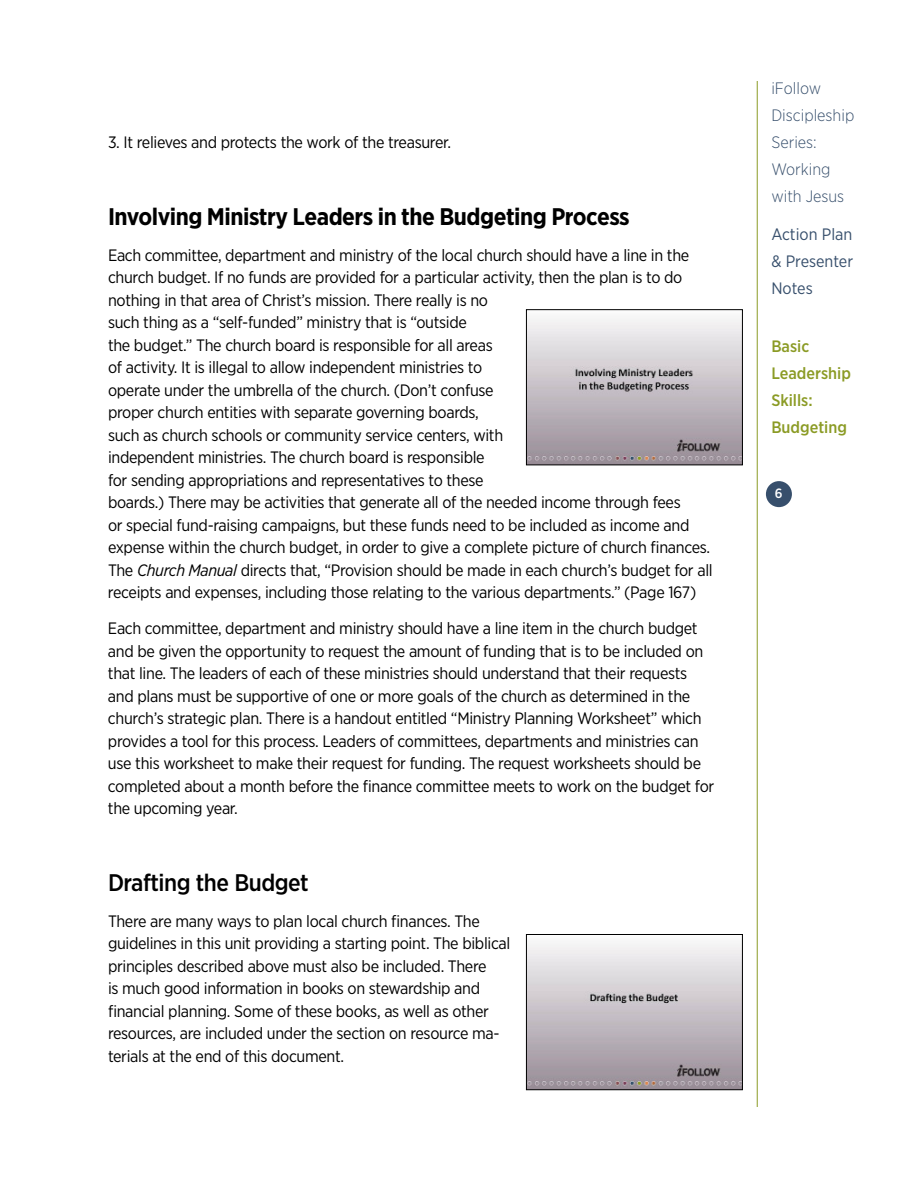
<style>
.page{position:relative;width:918px;height:1188px;background:#fff}
.page>*{position:absolute;margin:0;border:0;box-sizing:border-box;transform-origin:0 0}
.t1{font:700 24px "Gotham Narrow";letter-spacing:-.02em;color:#000}
.t2{font:500 24px "Gotham Narrow";letter-spacing:-.02em;color:#000}
.t3{font:16.5px/22.5px "Gotham Narrow";letter-spacing:-.02em;color:#000}
.t4{font:300 16.5px/27px "Gotham Narrow";color:#374f6c}
.t5{font:500 16.5px/27px "Gotham Narrow";color:#8b9b25}
.t6{font:16.5px/27px "Gotham Narrow";color:#374f6c;text-align:justify}
.t7{font:500 13.5px "Gotham Narrow";color:#fff}
.s1{font-style:italic}
</style>
<div class="page">
<div style="left:766px;top:481px;width:26px;height:26px;background:#374f6c;border-radius:50%"></div>
<hr style="left:757px;top:81px;width:1px;height:1026px;background:#8b9b25">
<img style="left:528px;top:319px;width:213px;height:144px">
<div style="left:526px;top:309px;width:217px;height:156px;border:1px solid #000"></div>
<img style="left:528px;top:944px;width:213px;height:144px">
<div style="left:526px;top:934px;width:217px;height:156px;border:1px solid #000"></div>
<p class="t3" style="left:108px;top:132px;width:345px">3. It relieves and protects the work of the treasurer.</p>
<h1 class="t1" style="left:108px;top:205px;width:523px">Involving Ministry Leaders in the Budgeting Process</h1>
<p class="t3" style="left:108px;top:244px;width:606px">Each committee, department and ministry of the local church should have a line in the church budget. If no funds are provided for a particular activity, then the plan is to do nothing in that area of Christ’s mission. There really is no<br>such thing as a “self-funded” ministry that is “outside<br>the budget.” The church board is responsible for all areas<br>of activity. It is illegal to allow independent ministries to<br>operate under the umbrella of the church. (Don’t confuse<br>proper church entities with separate governing boards,<br>such as church schools or community service centers, with<br>independent ministries. The church board is responsible<br>for sending appropriations and representatives to these<br>boards.) There may be activities that generate all of the needed income through fees<br>or special fund-raising campaigns, but these funds need to be included as income and expense within the church budget, in order to give a complete picture of church finances.<br>The <span class="s1">Church Manual</span> directs that, “Provision should be made in each church’s budget for all receipts and expenses, including those relating to the various departments.” (Page 167)</p>
<p class="t3" style="left:108px;top:618px;width:608px">Each committee, department and ministry should have a line item in the church budget and be given the opportunity to request the amount of funding that is to be included on that line. The leaders of each of these ministries should understand that their requests and plans must be supportive of one or more goals of the church as determined in the church’s strategic plan. There is a handout entitled “Ministry Planning Worksheet” which provides a tool for this process. Leaders of committees, departments and ministries can use this worksheet to make their request for funding. The request worksheets should be completed about a month before the finance committee meets to work on the budget for the upcoming year.</p>
<h1 class="t2" style="left:108px;top:871px;width:202px">Drafting the Budget</h1>
<p class="t3" style="left:108px;top:910px;width:404px">There are many ways to plan local church finances. The guidelines in this unit providing a starting point. The biblical principles described above must also be included. There<br>is much good information in books on stewardship and financial planning. Some of these books, as well as other resources, are included under the section on resource ma&shy;terials at the end of this document.</p>
<p class="t4" style="left:771px;top:76px;width:85px">iFollow<br>Discipleship<br>Series:<br>Working with Jesus</p>
<p class="t6" style="left:771px;top:221px;width:83px">Action Plan &amp; Presenter Notes</p>
<p class="t5" style="left:771px;top:334px;width:81px">Basic<br>Leadership<br>Skills:<br>Budgeting</p>
<p class="t7" style="left:775px;top:487px;width:9px">6</p>
</div>
